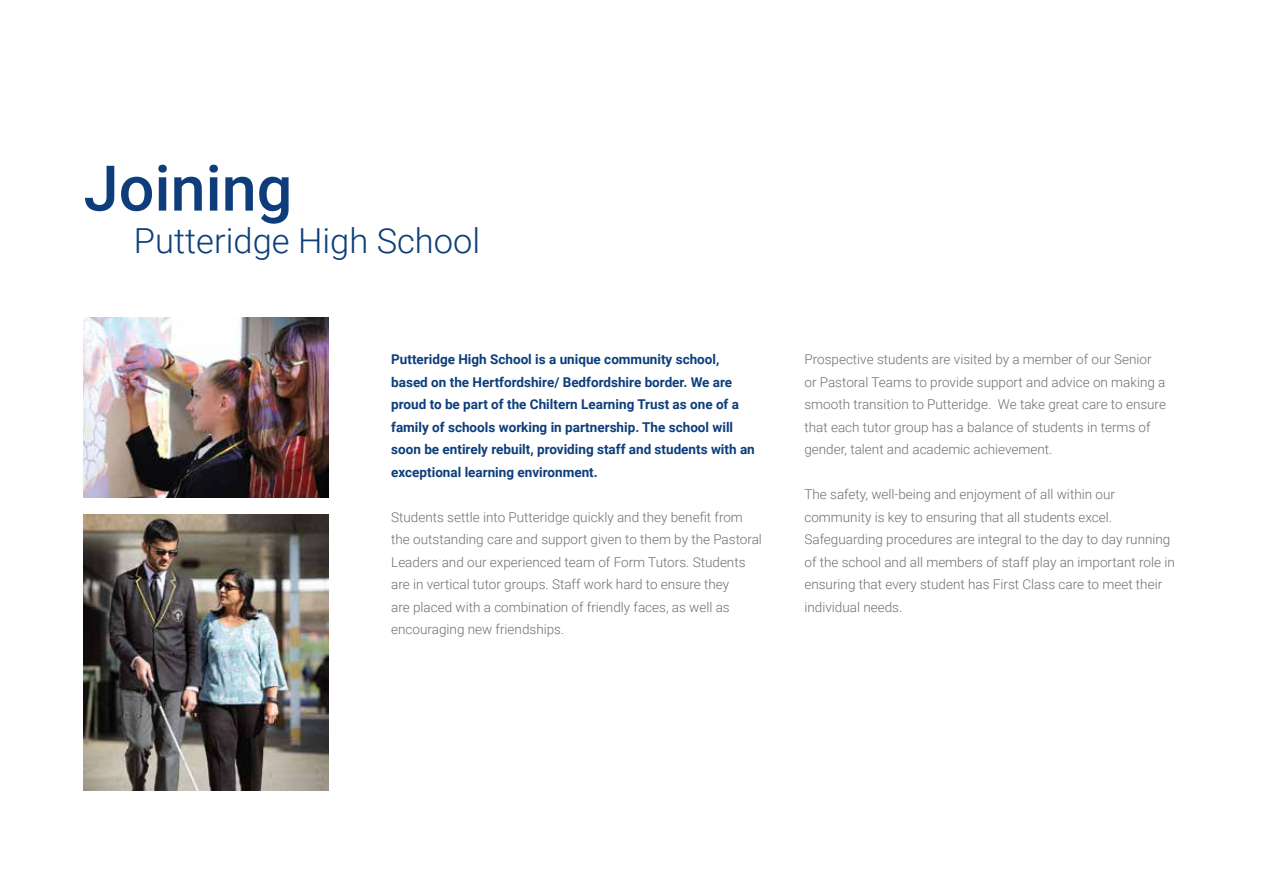
<style>
.page{position:relative;width:1263px;height:893px;background:#fff}
.page>*{position:absolute;margin:0;border:0;box-sizing:border-box;transform-origin:0 0}
.t1{font:500 63px "Roboto";color:#0d3e7b}
.t2{font:300 34.5px "Roboto";color:#0d3e7b}
.t3{font:300 13.5px/22.5px "Roboto";color:#706f6f}
.t4{font:700 13.5px/22.5px "Roboto";color:#0d3e7b}
</style>
<div class="page">
<img style="left:84px;top:318px;width:244px;height:179px">
<img style="left:84px;top:514px;width:244px;height:277px">
<h1 class="t1" style="left:84px;top:144px;width:210px">Joining</h1>
<h2 class="t2" style="left:134px;top:216px;width:348px">Putteridge High School</h2>
<p class="t4" style="left:391px;top:348px;width:365px">Putteridge High School is a unique community school, based on the Hertfordshire/ Bedfordshire border. We are proud to be part of the Chiltern Learning Trust as one of a family of schools working in partnership. The school will soon be entirely rebuilt, providing staff and students with an exceptional learning environment.</p>
<p class="t3" style="left:391px;top:505px;width:372px">Students settle into Putteridge quickly and they benefit from the outstanding care and support given to them by the Pastoral Leaders and our experienced team of Form Tutors. Students are in vertical tutor groups. Staff work hard to ensure they<br>are placed with a combination of friendly faces, as well as encouraging new friendships.</p>
<p class="t3" style="left:804px;top:348px;width:363px">Prospective students are visited by a member of our Senior or Pastoral Teams to provide support and advice on making a smooth transition to Putteridge. We take great care to ensure that each tutor group has a balance of students in terms of gender, talent and academic achievement.</p>
<p class="t3" style="left:804px;top:483px;width:372px">The safety, well-being and enjoyment of all within our community is key to ensuring that all students excel.<br>Safeguarding procedures are integral to the day to day running of the school and all members of staff play an important role in ensuring that every student has First Class care to meet their individual needs.</p>
</div>
